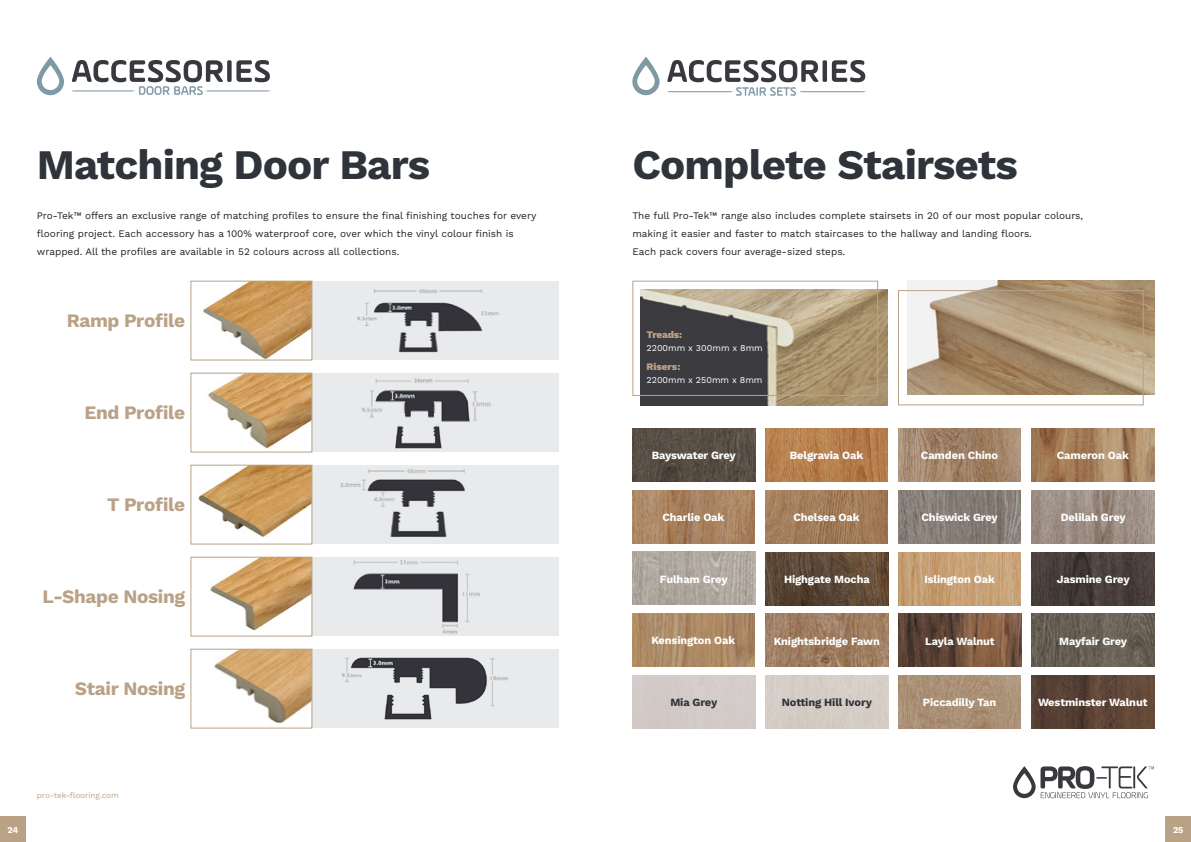
<style>
.page{position:relative;width:1191px;height:842px;background:#fff}
.page>*{position:absolute;margin:0;border:0;box-sizing:border-box;transform-origin:0 0}
.Page_Headline{font:700 42px "Work Sans";letter-spacing:-.02em;color:#2f333a}
.door_bar_title{font:700 19px "Work Sans";letter-spacing:-.02em;color:#baa287}
.swatch_name{font:700 11px "Work Sans";letter-spacing:-.01em;color:#fff}
.swatch_name-2{font:700 11px "Work Sans";letter-spacing:-.01em;color:#2f333a}
.intro2{font:10px/18px "Work Sans";color:#231f20}
.Intro{font:800 10px "Work Sans";letter-spacing:-.025em;color:#baa287}
.body{font:800 10px "Work Sans";color:#baa287}
.body-2{font:9px "Work Sans";color:#fff}
.Intro-2{font:700 9px "Work Sans";color:#fff}
.body-3{font:8px "Work Sans";color:#baa287}
</style>
<div class="page">
<div style="left:306px;top:281px;width:252px;height:79px;background:#e9eaeb"></div>
<div style="left:306px;top:649px;width:252px;height:79px;background:#e9eaeb"></div>
<div style="left:306px;top:557px;width:252px;height:79px;background:#e9eaeb"></div>
<img style="left:357px;top:289px;width:142px;height:64px">
<img style="left:353px;top:560px;width:127px;height:74px">
<img style="left:341px;top:657px;width:167px;height:63px">
<div style="left:306px;top:373px;width:252px;height:79px;background:#e9eaeb"></div>
<div style="left:306px;top:465px;width:252px;height:79px;background:#e9eaeb"></div>
<svg style="left:37px;top:57px;width:27px;height:38px"></svg>
<svg style="left:72px;top:60px;width:198px;height:35px"></svg>
<svg style="left:632px;top:57px;width:27px;height:38px"></svg>
<svg style="left:667px;top:60px;width:198px;height:35px"></svg>
<img style="left:632px;top:428px;width:123px;height:53px">
<img style="left:765px;top:429px;width:123px;height:52px">
<img style="left:898px;top:429px;width:123px;height:52px">
<img style="left:1031px;top:429px;width:123px;height:52px">
<img style="left:632px;top:490px;width:122px;height:53px">
<img style="left:765px;top:490px;width:123px;height:53px">
<img style="left:898px;top:490px;width:123px;height:53px">
<img style="left:1031px;top:490px;width:123px;height:53px">
<img style="left:632px;top:552px;width:123px;height:53px">
<img style="left:765px;top:552px;width:123px;height:53px">
<img style="left:898px;top:552px;width:123px;height:53px">
<img style="left:1031px;top:552px;width:123px;height:53px">
<img style="left:632px;top:614px;width:122px;height:53px">
<img style="left:765px;top:614px;width:123px;height:53px">
<img style="left:898px;top:614px;width:123px;height:53px">
<img style="left:1031px;top:614px;width:123px;height:53px">
<div style="left:765px;top:676px;width:123px;height:53px;background:#d5cdc5"></div>
<img style="left:898px;top:676px;width:123px;height:53px">
<img style="left:1031px;top:676px;width:123px;height:53px">
<svg style="left:1013px;top:766px;width:141px;height:32px"></svg>
<img style="left:641px;top:290px;width:246px;height:115px">
<img style="left:907px;top:281px;width:247px;height:113px">
<div style="left:898px;top:290px;width:245px;height:115px;border:1px solid #baa287"></div>
<div style="left:632px;top:281px;width:246px;height:115px;border:1px solid #baa287"></div>
<img style="left:203px;top:283px;width:107px;height:75px">
<div style="left:190px;top:281px;width:122px;height:79px;border:1px solid #baa287"></div>
<img style="left:361px;top:378px;width:130px;height:71px">
<img style="left:208px;top:375px;width:102px;height:75px">
<div style="left:190px;top:373px;width:122px;height:79px;border:1px solid #baa287"></div>
<img style="left:340px;top:469px;width:125px;height:69px">
<img style="left:198px;top:467px;width:112px;height:75px">
<div style="left:190px;top:465px;width:122px;height:79px;border:1px solid #baa287"></div>
<img style="left:210px;top:559px;width:100px;height:76px">
<div style="left:190px;top:557px;width:122px;height:80px;border:1px solid #baa287"></div>
<img style="left:214px;top:651px;width:96px;height:76px">
<div style="left:190px;top:649px;width:122px;height:80px;border:1px solid #baa287"></div>
<div style="left:0;top:816px;width:26px;height:26px;background:#baa287"></div>
<div style="left:1165px;top:816px;width:26px;height:26px;background:#baa287"></div>
<p class="Page_Headline" style="left:37px;top:141px;width:395px">Matching Door Bars</p>
<p class="intro2" style="left:37px;top:207px;width:501px">Pro-Tek™ offers an exclusive range of matching profiles to ensure the final finishing touches for every flooring project. Each accessory has a 100% waterproof core, over which the vinyl colour finish is wrapped. All the profiles are available in 52 colours across all collections.</p>
<p class="door_bar_title" style="left:67px;top:309px;width:120px">Ramp Profile</p>
<p class="door_bar_title" style="left:84px;top:401px;width:102px">End Profile</p>
<p class="door_bar_title" style="left:107px;top:493px;width:80px">T Profile</p>
<p class="door_bar_title" style="left:43px;top:585px;width:144px">L-Shape Nosing</p>
<p class="door_bar_title" style="left:75px;top:677px;width:112px">Stair Nosing</p>
<p class="body-3" style="left:37px;top:791px;width:83px">pro-tek-flooring.com</p>
<p class="Page_Headline" style="left:632px;top:141px;width:387px">Complete Stairsets</p>
<p class="intro2" style="left:632px;top:207px;width:452px">The full Pro-Tek™ range also includes complete stairsets in 20 of our most popular colours, making it easier and faster to match staircases to the hallway and landing floors.<br>Each pack covers four average-sized steps.</p>
<p class="Intro" style="left:646px;top:329px;width:37px">Treads:</p>
<p class="body-2" style="left:646px;top:342px;width:118px">2200mm x 300mm x 8mm</p>
<p class="body" style="left:646px;top:360px;width:35px">Risers:</p>
<p class="body-2" style="left:646px;top:374px;width:117px">2200mm x 250mm x 8mm</p>
<p class="swatch_name" style="left:652px;top:449px;width:86px">Bayswater Grey</p>
<p class="swatch_name" style="left:790px;top:449px;width:75px">Belgravia Oak</p>
<p class="swatch_name" style="left:921px;top:449px;width:79px">Camden Chino</p>
<p class="swatch_name" style="left:1056px;top:449px;width:74px">Cameron Oak</p>
<p class="swatch_name" style="left:662px;top:511px;width:63px">Charlie Oak</p>
<p class="swatch_name" style="left:793px;top:511px;width:68px">Chelsea Oak</p>
<p class="swatch_name" style="left:921px;top:511px;width:78px">Chiswick Grey</p>
<p class="swatch_name" style="left:1060px;top:511px;width:66px">Delilah Grey</p>
<p class="swatch_name" style="left:660px;top:572px;width:69px">Fulham Grey</p>
<p class="swatch_name" style="left:784px;top:573px;width:87px">Highgate Mocha</p>
<p class="swatch_name" style="left:924px;top:573px;width:72px">Islington Oak</p>
<p class="swatch_name" style="left:1056px;top:573px;width:74px">Jasmine Grey</p>
<p class="swatch_name" style="left:651px;top:634px;width:85px">Kensington Oak</p>
<p class="swatch_name" style="left:773px;top:634px;width:108px">Knightsbridge Fawn</p>
<p class="swatch_name" style="left:925px;top:634px;width:71px">Layla Walnut</p>
<p class="swatch_name" style="left:1059px;top:634px;width:69px">Mayfair Grey</p>
<p class="swatch_name-2" style="left:670px;top:696px;width:48px">Mia Grey</p>
<p class="swatch_name-2" style="left:782px;top:696px;width:91px">Notting Hill Ivory</p>
<p class="swatch_name" style="left:922px;top:696px;width:75px">Piccadilly Tan</p>
<p class="swatch_name" style="left:1038px;top:696px;width:111px">Westminster Walnut</p>
<p class="Intro-2" style="left:7px;top:824px;width:12px">24</p>
<p class="Intro-2" style="left:1173px;top:824px;width:12px">25</p>
</div>
